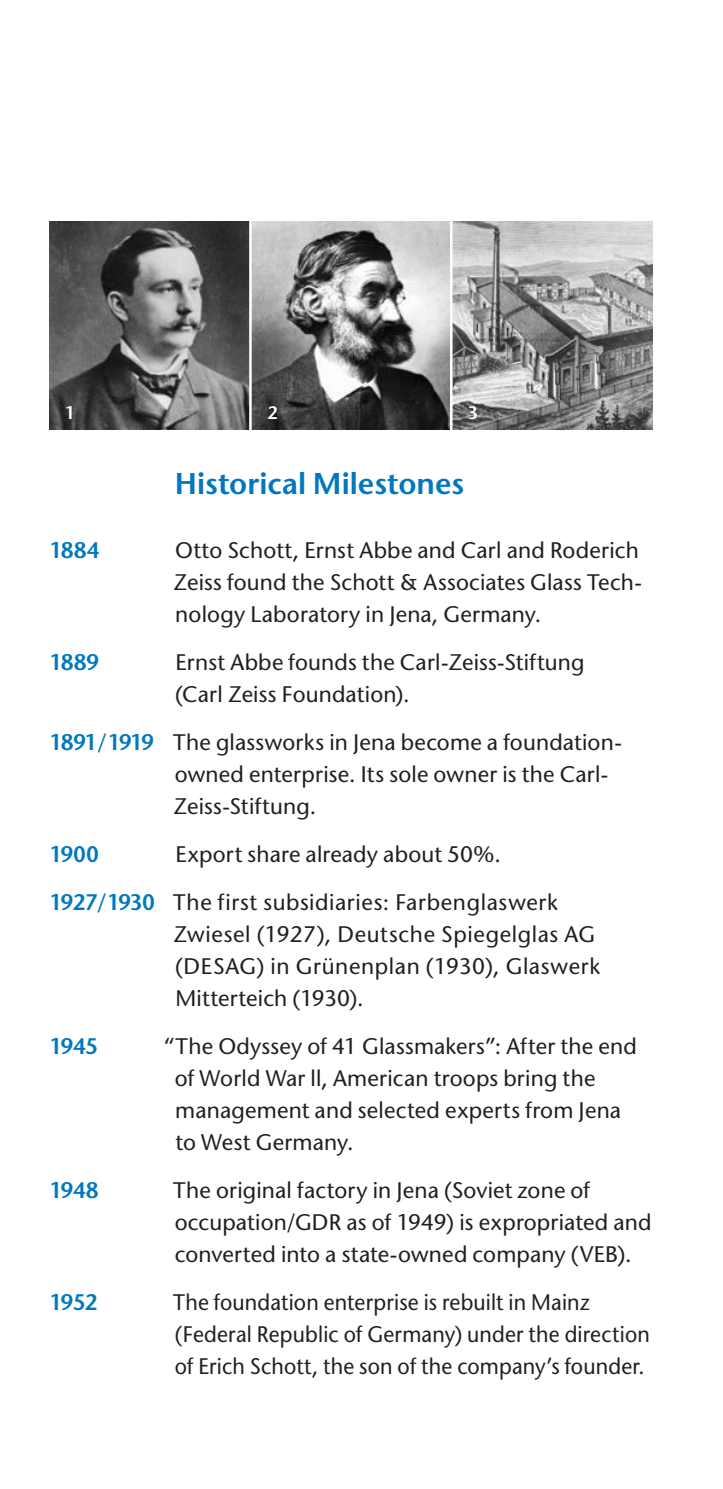
<style>
.page{position:relative;width:723px;height:1489px;background:#fff}
.page>*{position:absolute;margin:0;border:0;box-sizing:border-box;transform-origin:0 0}
.t1{font:600 30px "Stone Sans Std";color:#0077c0}
.t2{font:500 22.5px/32px "Stone Sans Std";letter-spacing:.01em;color:#231f20}
.t3{font:500 22.5px/32px "Stone Sans Std";letter-spacing:.01em;color:#231f20;scale:.95 1}
.t4{font:600 22.5px/48px "Stone Sans Std";letter-spacing:-.02em;color:#0077c0;scale:.95 1}
.t5{font:600 22.5px "Stone Sans Std";letter-spacing:-.04em;color:#0077c0;scale:.95 1}
.t6{font:600 18px "Stone Sans Std";color:#fff;scale:.96 1}
</style>
<div class="page">
<img style="left:50px;top:221px;width:602px;height:208px">
<hr style="left:249px;top:213px;width:3px;height:227px;background:#fff">
<hr style="left:450px;top:213px;width:2px;height:227px;background:#fff">
<p class="t6" style="left:65px;top:401px;width:12px">1</p>
<p class="t6" style="left:267px;top:401px;width:12px">2</p>
<p class="t6" style="left:468px;top:401px;width:12px">3</p>
<h1 class="t1" style="left:175px;top:465px;width:291px">Historical Milestones</h1>
<p class="t4" style="left:50px;top:526px;width:54px">1884</p>
<p class="t4" style="left:50px;top:638px;width:53px">1889</p>
<p class="t5" style="left:50px;top:728px;width:111px">1891/1919</p>
<p class="t4" style="left:50px;top:830px;width:112px">1900<br>1927/1930</p>
<p class="t4" style="left:50px;top:1022px;width:52px">1945</p>
<p class="t4" style="left:50px;top:1166px;width:53px">1948</p>
<p class="t4" style="left:50px;top:1278px;width:51px">1952</p>
<p class="t2" style="left:174px;top:534px;width:470px">Otto Schott, Ernst Abbe and Carl and Roderich<br>Zeiss found the Schott &amp; Associates Glass Tech&shy;nology Laboratory in Jena, Germany.</p>
<p class="t2" style="left:175px;top:646px;width:411px">Ernst Abbe founds the Carl-Zeiss-Stiftung (Carl Zeiss Foundation).</p>
<p class="t2" style="left:173px;top:726px;width:450px">The glassworks in Jena become a foundation&shy;owned enterprise. Its sole owner is the Carl-<br>Zeiss-Stiftung.</p>
<p class="t2" style="left:173px;top:830px;width:386px;line-height:48px">Export share already about 50%.<br>The first subsidiaries: Farbenglaswerk</p>
<p class="t2" style="left:173px;top:918px;width:428px">Zwiesel (1927), Deutsche Spiegelglas AG (DESAG) in Grünenplan (1930), Glaswerk<br>Mitterteich (1930).</p>
<p class="t2" style="left:175px;top:1030px;width:463px;text-indent:-11px">“The Odyssey of 41 Glassmakers”: After the end of World War ll, American troops bring the management and selected experts from Jena to West Germany.</p>
<p class="t2" style="left:173px;top:1174px;width:480px">The original factory in Jena (Soviet zone of occupation/GDR as of 1949) is expropriated and converted into a state-owned company (VEB).</p>
<p class="t3" style="left:173px;top:1286px;width:503px">The foundation enterprise is rebuilt in Mainz (Federal Republic of Germany) under the direction of Erich Schott, the son of the company’s founder.</p>
</div>
